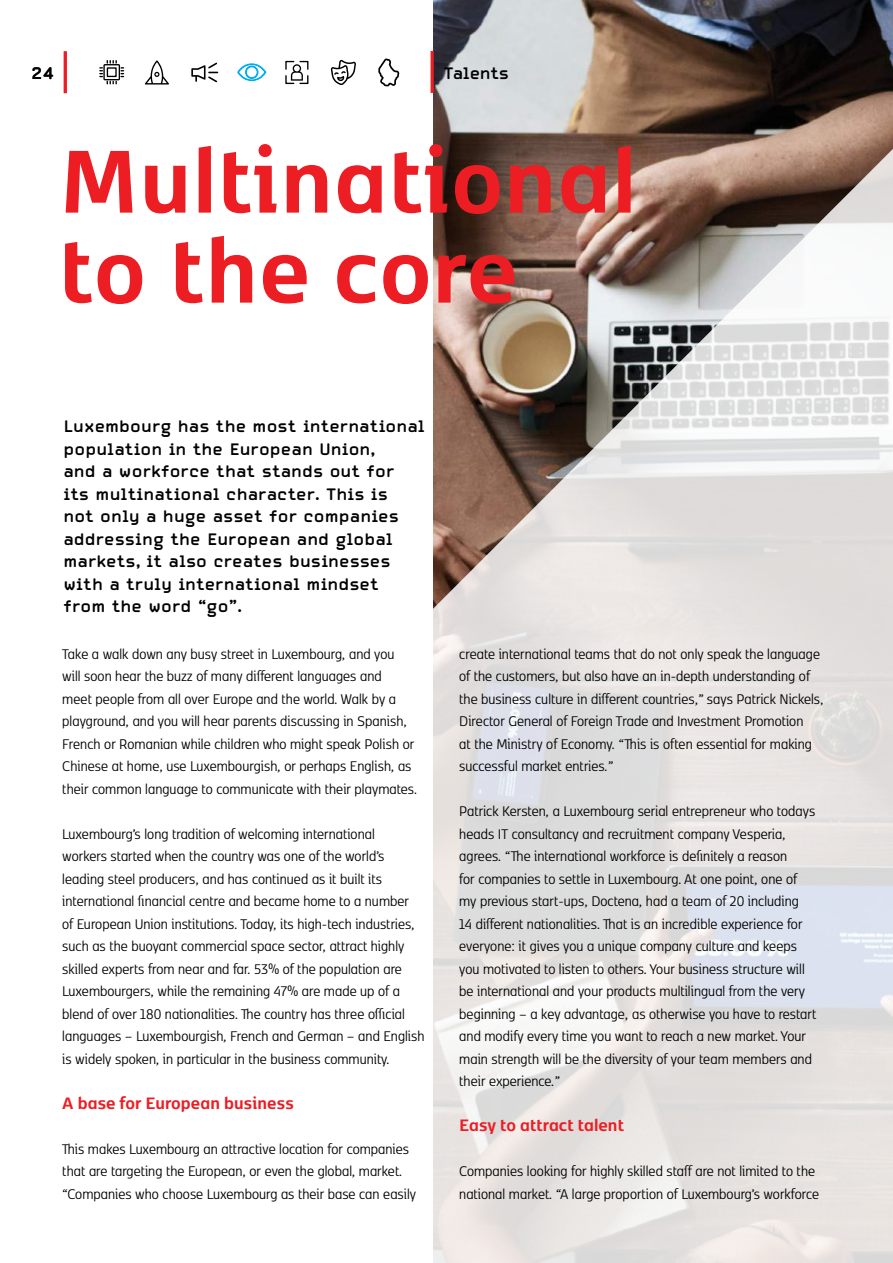
<style>
.page{position:relative;width:893px;height:1263px;background:#fff}
.page>*{position:absolute;margin:0;border:0;box-sizing:border-box;transform-origin:0 0}
.t1{font:700 105px/90px "Kobenhavn CS";letter-spacing:.01em;color:#ed1d24}
.t2{font:700 19.5px "Kobenhavn CS";letter-spacing:.005em;color:#ed1d24}
.t3{font:16.5px/22.5px "Kobenhavn CS";letter-spacing:.005em;color:#000}
.t4{font:700 16.5px/22.5px "Automate OT";letter-spacing:.02em;color:#000}
.t5{font:700 16.5px "Automate OT";color:#000}
</style>
<div class="page">
<img style="left:434px;top:0;width:459px;height:149px">
<svg style="left:433px;top:149px;width:460px;height:1114px;background:#d0cac7"></svg>
<hr style="left:64px;top:51px;width:3px;height:42px;background:#ed1d24">
<hr style="left:431px;top:51px;width:3px;height:42px;background:#ed1d24">
<svg style="left:145px;top:60px;width:24px;height:25px"></svg>
<svg style="left:331px;top:60px;width:25px;height:25px"></svg>
<svg style="left:285px;top:61px;width:23px;height:23px"></svg>
<svg style="left:378px;top:59px;width:21px;height:27px"></svg>
<svg style="left:191px;top:63px;width:27px;height:19px"></svg>
<svg style="left:100px;top:61px;width:24px;height:23px"></svg>
<svg style="left:237px;top:63px;width:30px;height:18px"></svg>
<p class="t4" style="left:31px;top:62px;width:25px">24</p>
<p class="t5" style="left:443px;top:62px;width:67px">Talents</p>
<h1 class="t1" style="left:59px;top:127px;width:578px">Multinational to the core</h1>
<p class="t4" style="left:64px;top:415px;width:363px">Luxembourg has the most international population in the European Union,<br>and a workforce that stands out for<br>its multinational character. This is<br>not only a huge asset for companies addressing the European and global markets, it also creates businesses with a truly international mindset<br>from the word “go”.</p>
<p class="t3" style="left:62px;top:641px;width:356px">Take a walk down any busy street in Luxembourg, and you<br>will soon hear the buzz of many different languages and<br>meet people from all over Europe and the world. Walk by a playground, and you will hear parents discussing in Spanish, French or Romanian while children who might speak Polish or Chinese at home, use Luxembourgish, or perhaps English, as their common language to communicate with their playmates.</p>
<p class="t3" style="left:62px;top:821px;width:364px">Luxembourg’s long tradition of welcoming international<br>workers started when the country was one of the world’s leading steel producers, and has continued as it built its international financial centre and became home to a number<br>of European Union institutions. Today, its high-tech industries, such as the buoyant commercial space sector, attract highly skilled experts from near and far. 53% of the population are Luxembourgers, while the remaining 47% are made up of a blend of over 180 nationalities. The country has three official languages – Luxembourgish, French and German – and English is widely spoken, in particular in the business community.</p>
<p class="t2" style="left:62px;top:1088px;width:233px">A base for European business</p>
<p class="t3" style="left:62px;top:1136px;width:355px">This makes Luxembourg an attractive location for companies that are targeting the European, or even the global, market. “Companies who choose Luxembourg as their base can easily</p>
<p class="t3" style="left:459px;top:641px;width:366px">create international teams that do not only speak the language of the customers, but also have an in-depth understanding of the business culture in different countries,” says Patrick Nickels, Director General of Foreign Trade and Investment Promotion<br>at the Ministry of Economy. “This is often essential for making successful market entries.”</p>
<p class="t3" style="left:459px;top:799px;width:359px">Patrick Kersten, a Luxembourg serial entrepreneur who todays heads IT consultancy and recruitment company Vesperia, agrees. “The international workforce is definitely a reason<br>for companies to settle in Luxembourg. At one point, one of my previous start-ups, Doctena, had a team of 20 including<br>14 different nationalities. That is an incredible experience for everyone: it gives you a unique company culture and keeps you motivated to listen to others. Your business structure will be international and your products multilingual from the very beginning – a key advantage, as otherwise you have to restart and modify every time you want to reach a new market. Your main strength will be the diversity of your team members and their experience.”</p>
<p class="t2" style="left:459px;top:1111px;width:166px">Easy to attract talent</p>
<p class="t3" style="left:459px;top:1159px;width:361px">Companies looking for highly skilled staff are not limited to the national market. “A large proportion of Luxembourg’s workforce</p>
</div>
